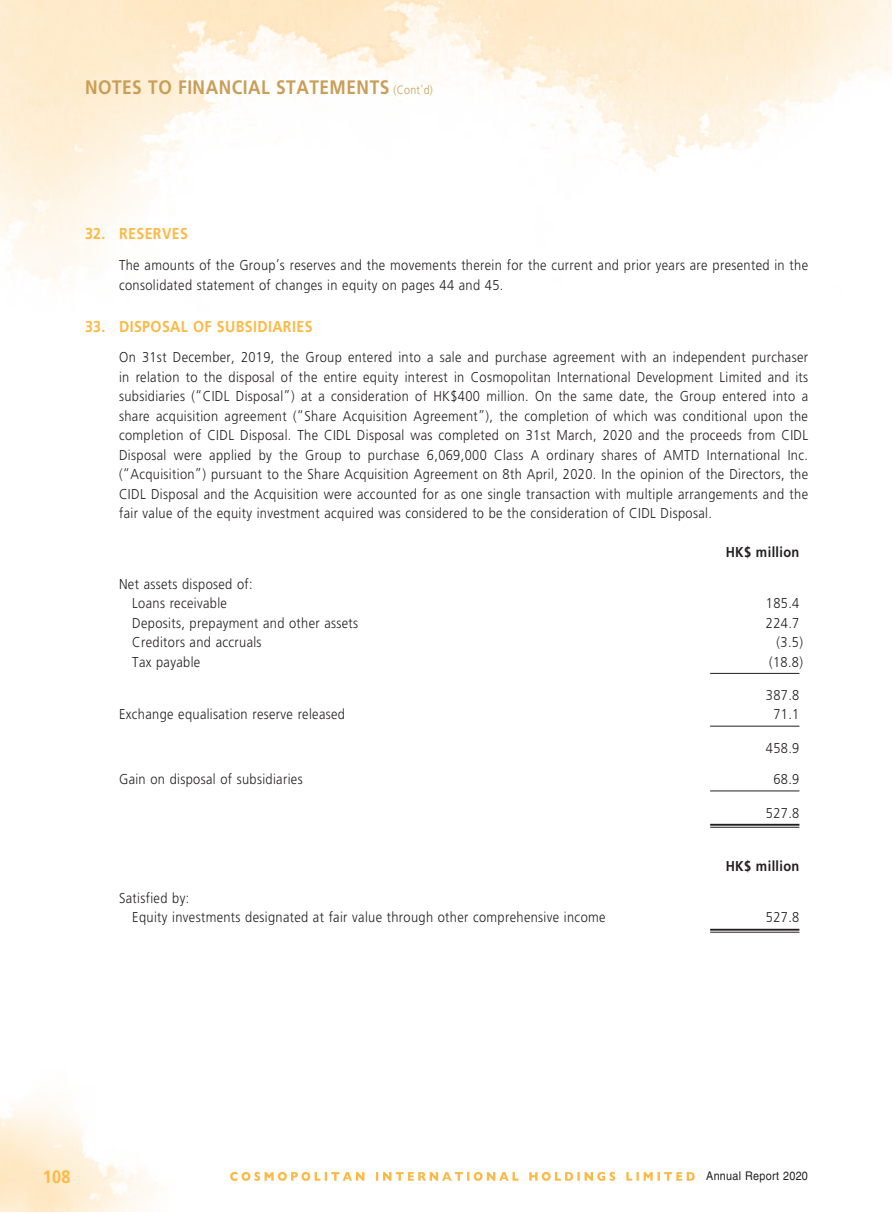
<style>
.page{position:relative;width:893px;height:1212px;background:#fff}
.page>*{position:absolute;margin:0;border:0;box-sizing:border-box;transform-origin:0 0}
.t1{font:700 19.5px "Frutiger LT Std";letter-spacing:.03em;color:#c99e57;scale:.89 1}
.t2{font:700 18px "Frutiger LT Std";color:#fdb945;scale:.9 1}
._4__副標題{font:700 15.75px "Frutiger LT Std";letter-spacing:.03em;color:#fdb945;scale:.9 1}
._1__內文{font:300 14.25px/19.5px "Frutiger LT Std";letter-spacing:.03em;color:#231f20;scale:.9 1}
._1__內文-2{font:700 14.25px "Frutiger LT Std";letter-spacing:.03em;color:#231f20;scale:.9 1}
.t3{font:12px "Helvetica LT Std";letter-spacing:.03em;color:#231f20;scale:.9 1}
.s1{font-weight:300;font-size:12px}
</style>
<div class="page">
<img style="left:0;top:0;width:891px;height:1212px">
<svg style="left:230px;top:1172px;width:465px;height:9px"></svg>
<hr style="left:710px;top:673px;width:89px;height:1px;background:#231f20">
<hr style="left:710px;top:726px;width:89px;height:1px;background:#231f20">
<hr style="left:710px;top:790px;width:89px;height:1px;background:#231f20">
<hr style="left:710px;top:824px;width:89px;height:2px;background:#231f20">
<hr style="left:710px;top:827px;width:89px;height:1px;background:#231f20">
<hr style="left:710px;top:929px;width:89px;height:2px;background:#231f20">
<hr style="left:710px;top:932px;width:89px;height:1px;background:#231f20">
<h1 class="t1" style="left:85px;top:76px;width:392px">NOTES TO FINANCIAL STATEMENTS <span class="s1">(Cont’d)</span></h1>
<p class="_4__副標題" style="left:85px;top:225px;width:116px">32. RESERVES</p>
<p class="_1__內文" style="left:119px;top:256px;width:767px">The amounts of the Group’s reserves and the movements therein for the current and prior years are presented in the consolidated statement of changes in equity on pages 44 and 45.</p>
<p class="_4__副標題" style="left:85px;top:317px;width:254px">33. DISPOSAL OF SUBSIDIARIES</p>
<p class="_1__內文" style="left:119px;top:348px;width:767px;text-align:justify">On 31st December, 2019, the Group entered into a sale and purchase agreement with an independent purchaser in relation to the disposal of the entire equity interest in Cosmopolitan International Development Limited and its subsidiaries (“CIDL Disposal”) at a consideration of HK$400 million. On the same date, the Group entered into a share acquisition agreement (“Share Acquisition Agreement”), the completion of which was conditional upon the completion of CIDL Disposal. The CIDL Disposal was completed on 31st March, 2020 and the proceeds from CIDL Disposal were applied by the Group to purchase 6,069,000 Class A ordinary shares of AMTD International Inc. (“Acquisition”) pursuant to the Share Acquisition Agreement on 8th April, 2020. In the opinion of the Directors, the CIDL Disposal and the Acquisition were accounted for as one single transaction with multiple arrangements and the fair value of the equity investment acquired was considered to be the consideration of CIDL Disposal.</p>
<p class="_1__內文-2" style="left:726px;top:544px;width:83px">HK$ million</p>
<p class="_1__內文" style="left:119px;top:574px;width:150px">Net assets disposed of:</p>
<p class="_1__內文" style="left:132px;top:594px;width:107px">Loans receivable</p>
<p class="_1__內文" style="left:766px;top:594px;width:39px">185.4</p>
<p class="_1__內文" style="left:132px;top:613px;width:253px">Deposits, prepayment and other assets</p>
<p class="_1__內文" style="left:766px;top:613px;width:39px">224.7</p>
<p class="_1__內文" style="left:132px;top:633px;width:145px">Creditors and accruals</p>
<p class="_1__內文" style="left:777px;top:633px;width:31px">(3.5)</p>
<p class="_1__內文" style="left:132px;top:652px;width:77px">Tax payable</p>
<p class="_1__內文" style="left:769px;top:652px;width:39px">(18.8)</p>
<p class="_1__內文" style="left:766px;top:685px;width:39px">387.8</p>
<p class="_1__內文" style="left:119px;top:705px;width:253px">Exchange equalisation reserve released</p>
<p class="_1__內文" style="left:773px;top:705px;width:30px">71.1</p>
<p class="_1__內文" style="left:766px;top:738px;width:39px">458.9</p>
<p class="_1__內文" style="left:119px;top:770px;width:206px">Gain on disposal of subsidiaries</p>
<p class="_1__內文" style="left:773px;top:770px;width:30px">68.9</p>
<p class="_1__內文" style="left:766px;top:803px;width:39px">527.8</p>
<p class="_1__內文-2" style="left:726px;top:858px;width:83px">HK$ million</p>
<p class="_1__內文" style="left:119px;top:888px;width:80px">Satisfied by:</p>
<p class="_1__內文" style="left:132px;top:908px;width:527px">Equity investments designated at fair value through other comprehensive income</p>
<p class="_1__內文" style="left:766px;top:908px;width:39px">527.8</p>
<p class="t2" style="left:43px;top:1165px;width:33px">108</p>
<p class="t3" style="left:706px;top:1169px;width:115px">Annual Report 2020</p>
</div>
